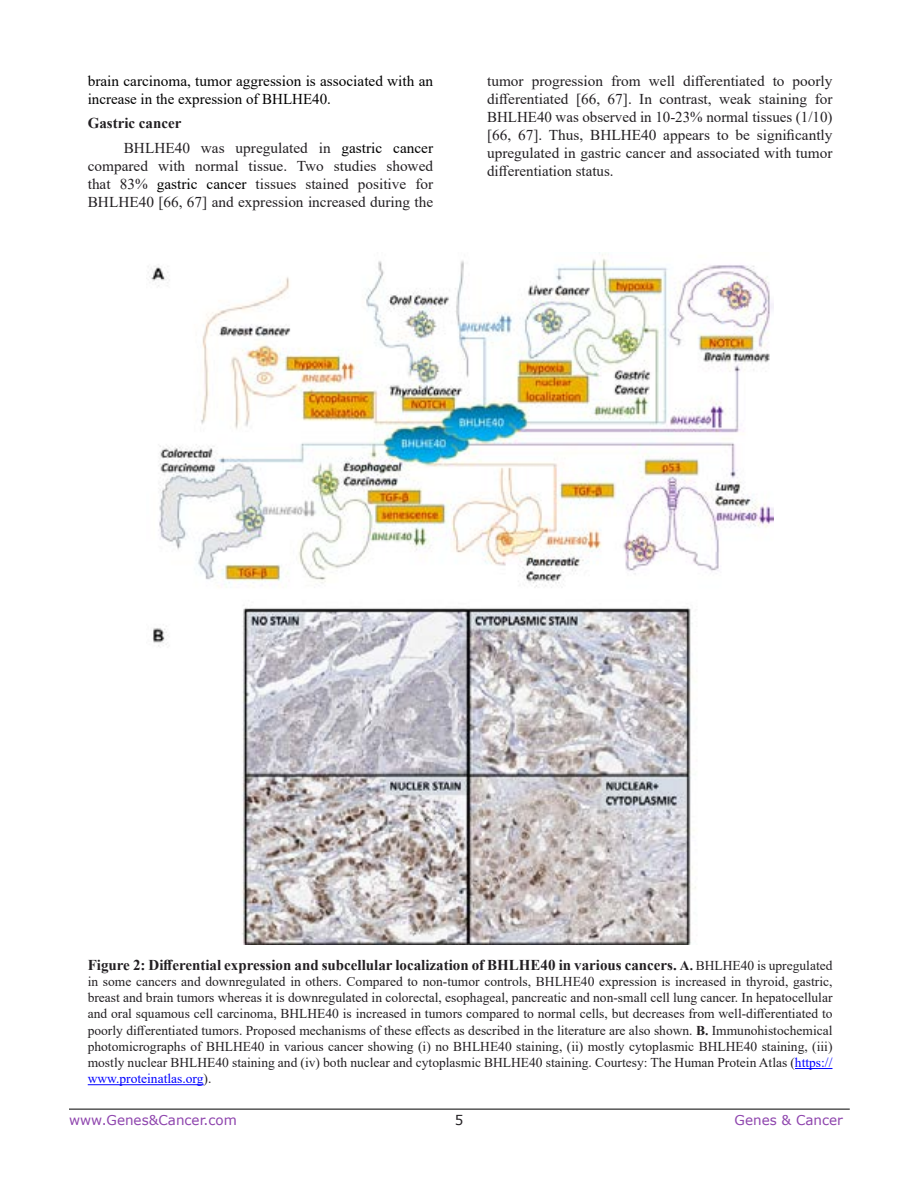
<style>
.page{position:relative;width:918px;height:1188px;background:#fff}
.page>*{position:absolute;margin:0;border:0;box-sizing:border-box;transform-origin:0 0}
.t1{font:15px/18px "Times New Roman";color:#221f22;text-align:justify}
.t2{font:700 15px "Times New Roman";color:#221f22}
.t3{font:15px/18px "Times New Roman";color:#000}
.t4{font:13.5px/16.2px "Times New Roman";color:#221f22;text-align:justify}
.t5{font:13.5px "Verdana";color:#8e44ad}
.t6{font:13.5px "Verdana";color:#221f22}
.s1{font-weight:700}
.s2{color:#000}
.s3{font-size:13.5px}
.s4{font-weight:400;font-size:13.5px}
.s5{color:#00f}
</style>
<div class="page">
<hr style="left:69px;top:1109px;width:781px;height:1px;background:#000">
<img style="left:148px;top:254px;width:625px;height:691px">
<hr style="left:795px;top:1068px;width:38px;height:1px;background:#00f">
<hr style="left:88px;top:1084px;width:116px;height:1px;background:#00f">
<p class="t3" style="left:88px;top:71px;width:347px">brain carcinoma, tumor aggression is associated with an increase in the expression of BHLHE40.</p>
<p class="t1" style="left:124px;top:110px;width:311px;line-height:25.5px;text-indent:-36px"><span class="s1">Gastric cancer<br></span>BHLHE40 was upregulated in <span class="s2">gastric cancer</span></p>
<p class="t1" style="left:88px;top:157px;width:347px">compared with normal tissue. Two studies showed that 83% <span class="s2">gastric cancer</span> tissues stained positive for BHLHE40 [66, 67] and expression increased during the</p>
<p class="t1" style="left:487px;top:71px;width:347px">tumor progression from well differentiated to poorly differentiated [66, 67]. In contrast, weak staining for BHLHE40 was observed in 10-23% normal tissues (1/10) [66, 67]. Thus, BHLHE40 appears to be significantly upregulated in gastric cancer and associated with tumor differentiation status.</p>
<p class="t2" style="left:88px;top:954px;width:746px">Figure 2: Differential expression and subcellular localization of BHLHE40 in various cancers. <span class="s3">A.</span> <span class="s4">BHLHE40 is upregulated</span></p>
<p class="t4" style="left:88px;top:973px;width:746px">in some cancers and downregulated in others. Compared to non-tumor controls, BHLHE40 expression is increased in thyroid, gastric, breast and brain tumors whereas it is downregulated in colorectal, esophageal, pancreatic and non-small cell lung cancer. In hepatocellular and oral squamous cell carcinoma, BHLHE40 is increased in tumors compared to normal cells, but decreases from well-differentiated to poorly differentiated tumors. Proposed mechanisms of these effects as described in the literature are also shown. <span class="s1">B.</span> Immunohistochemical photomicrographs of BHLHE40 in various cancer showing (i) no BHLHE40 staining, (ii) mostly cytoplasmic BHLHE40 staining, (iii) mostly nuclear BHLHE40 staining and (iv) both nuclear and cytoplasmic BHLHE40 staining. Courtesy: The Human Protein Atlas (<span class="s5">https:// www.proteinatlas.org</span>).</p>
<p class="t5" style="left:69px;top:1111px;width:169px">www.Genes&amp;Cancer.com</p>
<p class="t6" style="left:455px;top:1111px;width:10px">5</p>
<p class="t5" style="left:735px;top:1111px;width:110px">Genes &amp; Cancer</p>
</div>
